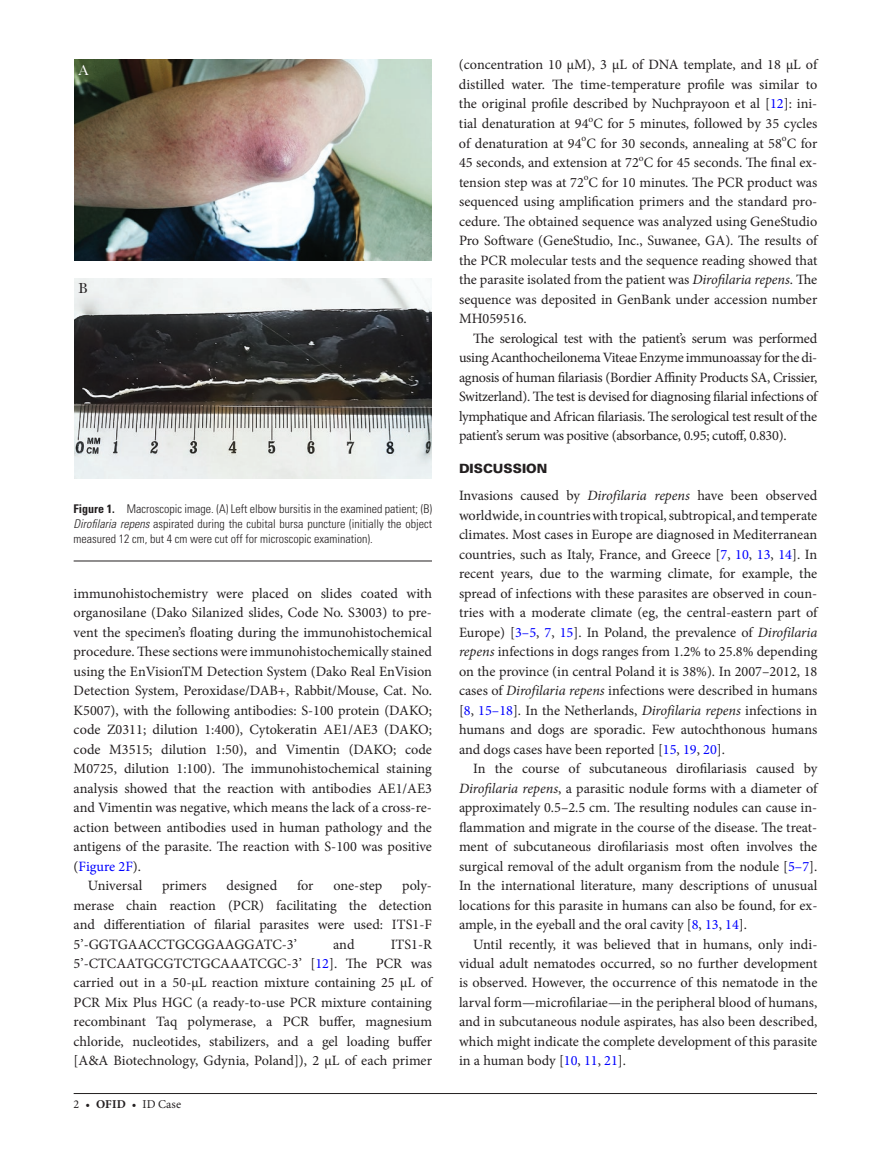
<style>
.page{position:relative;width:891px;height:1174px;background:#fff}
.page>*{position:absolute;margin:0;border:0;box-sizing:border-box;transform-origin:0 0}
.t1{font:15px "Baskerville MT Std";color:#fff}
.t2{font:15px "Baskerville MT Std";color:#231f20}
.t3{font:14.25px/19.5px "Minion Pro";color:#231f20;text-align:justify}
.t4{font:14.25px "Minion Pro";color:#00f}
.t5{font:900 12.75px "Univers LT Std";color:#231f20}
.t6{font:300 condensed 12px/15px "Univers LT Std";color:#231f20;text-align:justify}
.t7{font:12px "Minion Pro";letter-spacing:.005em;color:#231f20}
.t8{font:9.45px "Minion Pro";color:#231f20}
.s1{font-weight:700}
.s2{font-style:italic}
.s3{color:#231f20}
.s4{color:#00f}
</style>
<div class="page">
<hr style="left:74px;top:1093px;width:743px;height:1px;background:#231f20">
<hr style="left:74px;top:561px;width:358px;height:1px;background:#231f20">
<img style="left:74px;top:59px;width:357px;height:201px">
<img style="left:74px;top:278px;width:357px;height:201px">
<p class="t1" style="left:79px;top:61px;width:12px">A</p>
<p class="t2" style="left:79px;top:279px;width:11px">B</p>
<p class="t6" style="left:74px;top:501px;width:360px"><span class="s1">Figure 1.</span> Macroscopic image. (A) Left elbow bursitis in the examined patient; (B)<br><span class="s2">Dirofilaria repens</span> aspirated during the cubital bursa puncture (initially the object measured 12 cm, but 4 cm were cut off for microscopic examination).</p>
<p class="t3" style="left:74px;top:583px;width:360px">immunohistochemistry were placed on slides coated with</p>
<p class="t3" style="left:74px;top:603px;width:360px">organosilane (Dako Silanized slides, Code No. S3003) to pre-</p>
<p class="t3" style="left:74px;top:622px;width:360px">vent the specimen’s floating during the immunohistochemical</p>
<p class="t3" style="left:74px;top:642px;width:360px">procedure. These sections were immunohistochemically stained</p>
<p class="t3" style="left:74px;top:661px;width:360px">using the EnVisionTM Detection System (Dako Real EnVision</p>
<p class="t3" style="left:74px;top:681px;width:360px">Detection System, Peroxidase/DAB+, Rabbit/Mouse, Cat. No.</p>
<p class="t3" style="left:74px;top:700px;width:360px">K5007), with the following antibodies: S-100 protein (DAKO;</p>
<p class="t3" style="left:74px;top:720px;width:360px">code Z0311; dilution 1:400), Cytokeratin AE1/AE3 (DAKO;</p>
<p class="t3" style="left:74px;top:739px;width:360px">code M3515; dilution 1:50), and Vimentin (DAKO; code</p>
<p class="t3" style="left:74px;top:759px;width:360px">M0725, dilution 1:100). The immunohistochemical staining</p>
<p class="t3" style="left:74px;top:778px;width:360px">analysis showed that the reaction with antibodies AE1/AE3</p>
<p class="t3" style="left:74px;top:798px;width:360px">and Vimentin was negative, which means the lack of a cross-re-</p>
<p class="t3" style="left:74px;top:817px;width:360px">action between antibodies used in human pathology and the</p>
<p class="t3" style="left:74px;top:837px;width:360px">antigens of the parasite. The reaction with S-100 was positive</p>
<p class="t4" style="left:74px;top:856px;width:69px"><span class="s3">(</span>Figure 2F<span class="s3">).</span></p>
<p class="t3" style="left:88px;top:876px;width:56px">Universal</p>
<p class="t3" style="left:162px;top:876px;width:46px">primers</p>
<p class="t3" style="left:227px;top:876px;width:52px">designed</p>
<p class="t3" style="left:297px;top:876px;width:18px">for</p>
<p class="t3" style="left:333px;top:876px;width:50px">one-step</p>
<p class="t3" style="left:74px;top:876px;width:360px;text-indent:328px">poly&shy;merase chain reaction (PCR) facilitating the detection and differentiation of filarial parasites were used: ITS1-F 5’-GGTGAACCTGCGGAAGGATC-3’</p>
<p class="t3" style="left:333px;top:934px;width:23px">and</p>
<p class="t3" style="left:74px;top:934px;width:360px;text-indent:317px">ITS1-R 5’-CTCAATGCGTCTGCAAATCGC-3’ [<span class="s4">12</span>]. The PCR was carried out in a 50-µL reaction mixture containing 25 µL of PCR Mix Plus HGC (a ready-to-use PCR mixture containing recombinant Taq polymerase, a PCR buffer, magnesium chloride, nucleotides, stabilizers, and a gel loading buffer [A&amp;A Biotechnology, Gdynia, Poland]), 2 µL of each primer</p>
<p class="t7" style="left:74px;top:1096px;width:109px">2 • <span class="s1">ofid</span> • ID Case</p>
<p class="t3" style="left:459px;top:55px;width:360px">(concentration 10 µM), 3 µL of DNA template, and 18 µL of distilled water. The time-temperature profile was similar to the original profile described by Nuchprayoon et al [<span class="s4">12</span>]: ini&shy;tial denaturation at 94<sup>o</sup>C for 5 minutes, followed by 35 cycles of denaturation at 94<sup>o</sup>C for 30 seconds, annealing at 58 C for</p>
<p class="t8" style="left:782px;top:132px;width:6px">o</p>
<p class="t3" style="left:459px;top:153px;width:360px">45 seconds, and extension at 72<sup>o</sup>C for 45 seconds. The final ex&shy;tension step was at 72<sup>o</sup>C for 10 minutes. The PCR product was sequenced using amplification primers and the standard pro&shy;cedure. The obtained sequence was analyzed using GeneStudio Pro Software (GeneStudio, Inc., Suwanee, GA). The results of the PCR molecular tests and the sequence reading showed that the parasite isolated from the patient was <span class="s2">Dirofilaria repens</span>. The sequence was deposited in GenBank under accession number MH059516.</p>
<p class="t3" style="left:459px;top:328px;width:360px;text-indent:14px">The serological test with the patient’s serum was performed using Acanthocheilonema Viteae Enzyme immunoassay for the di&shy;agnosis of human filariasis (Bordier Affinity Products SA, Crissier, Switzerland). The test is devised for diagnosing filarial infections of lymphatique and African filariasis. The serological test result of the patient’s serum was positive (absorbance, 0.95; cutoff, 0.830).</p>
<p class="t5" style="left:459px;top:461px;width:90px">DISCUSSION</p>
<p class="t3" style="left:459px;top:486px;width:360px">Invasions caused by <span class="s2">Dirofilaria repens</span> have been observed worldwide, in countries with tropical, subtropical, and temperate climates. Most cases in Europe are diagnosed in Mediterranean countries, such as Italy, France, and Greece [<span class="s4">7</span>, <span class="s4">10</span>, <span class="s4">13</span>, <span class="s4">14</span>]. In recent years, due to the warming climate, for example, the spread of infections with these parasites are observed in coun&shy;tries with a moderate climate (eg, the central-eastern part of Europe) [<span class="s4">3–5</span>, <span class="s4">7</span>, <span class="s4">15</span>]. In Poland, the prevalence of <span class="s2">Dirofilaria repens</span> infections in dogs ranges from 1.2% to 25.8% depending on the province (in central Poland it is 38%). In 2007–2012, 18 cases of <span class="s2">Dirofilaria repens</span> infections were described in humans [<span class="s4">8</span>, <span class="s4">15–18</span>]. In the Netherlands, <span class="s2">Dirofilaria repens</span> infections in humans and dogs are sporadic. Few autochthonous humans and dogs cases have been reported [<span class="s4">15</span>, <span class="s4">19</span>, <span class="s4">20</span>].</p>
<p class="t3" style="left:459px;top:759px;width:360px;text-indent:14px">In the course of subcutaneous dirofilariasis caused by <span class="s2">Dirofilaria repens</span>, a parasitic nodule forms with a diameter of approximately 0.5–2.5 cm. The resulting nodules can cause in&shy;flammation and migrate in the course of the disease. The treat&shy;ment of subcutaneous dirofilariasis most often involves the surgical removal of the adult organism from the nodule [<span class="s4">5–7</span>].<br>In the international literature, many descriptions of unusual locations for this parasite in humans can also be found, for ex&shy;ample, in the eyeball and the oral cavity [<span class="s4">8</span>, <span class="s4">13</span>, <span class="s4">14</span>].</p>
<p class="t3" style="left:459px;top:934px;width:360px;text-indent:14px">Until recently, it was believed that in humans, only indi&shy;vidual adult nematodes occurred, so no further development is observed. However, the occurrence of this nematode in the larval form—microfilariae—in the peripheral blood of humans, and in subcutaneous nodule aspirates, has also been described, which might indicate the complete development of this parasite in a human body [<span class="s4">10</span>, <span class="s4">11</span>, <span class="s4">21</span>].</p>
</div>
